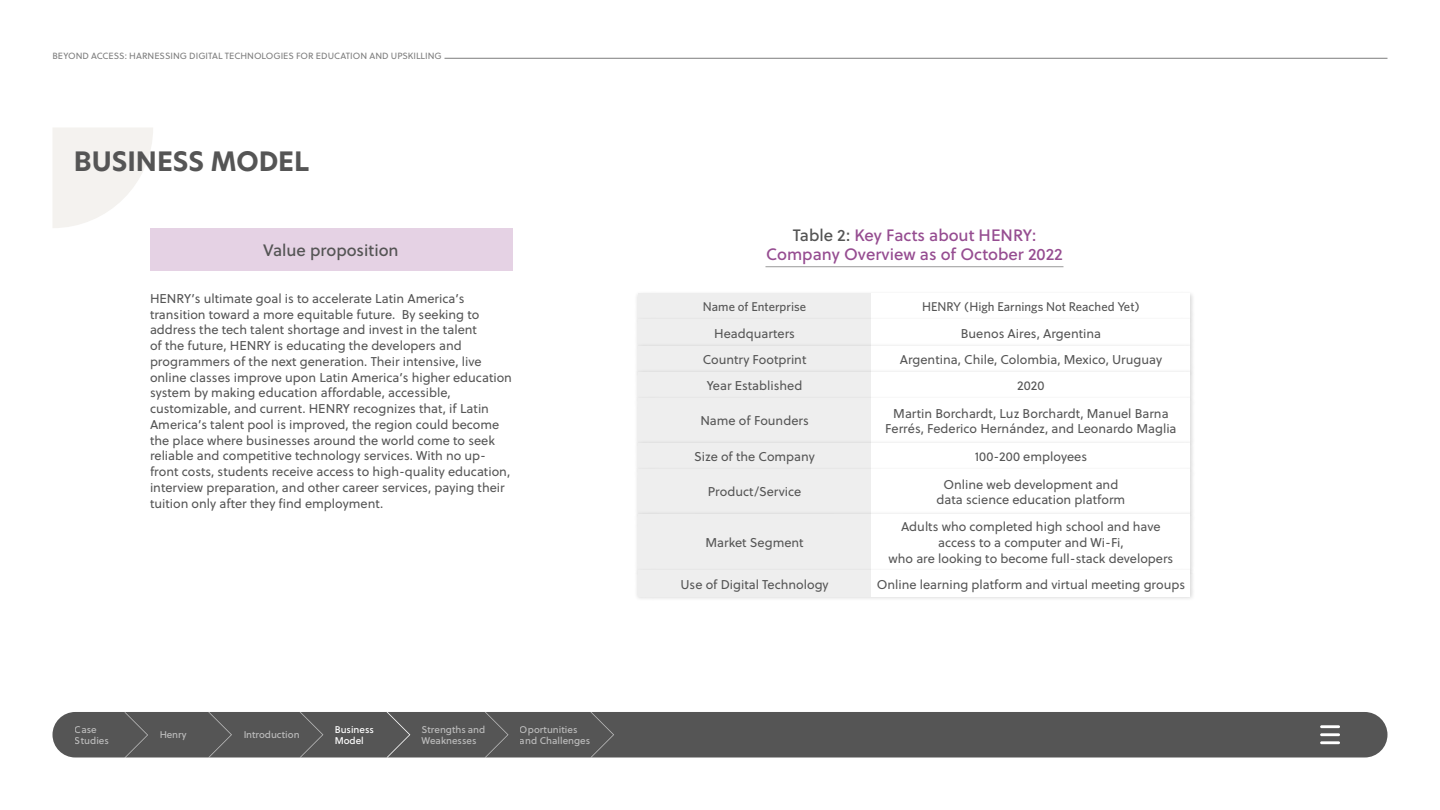
<style>
.page{position:relative;width:1440px;height:810px;background:#fff}
.page>*{position:absolute;margin:0;border:0;box-sizing:border-box;transform-origin:0 0}
.t1{font:700 26.25px "New Hero";color:#555}
.Figures{font:16.5px/19.8px "Soleil Bk";color:#964d91;text-align:center}
.Subhead{font:16.5px "Soleil Bk";color:#555}
.Body_copy{font:12.75px/15.8px "Soleil";color:#555;text-align:center}
.Body_copy-2{font:500 12.75px "Whitney";color:#555}
.Navigation{font:9.75px/10.5px "Soleil Bk";color:#fff}
.t2{font:9px "Soleil";color:#7d7d7d}
.s1{color:#555}
</style>
<div class="page">
<hr style="left:444px;top:58px;width:943px;height:1px;background:#7d7d7d">
<div style="left:634px;top:290px;width:561px;height:34px;background:#f8f8f8"></div>
<div style="left:638px;top:293px;width:234px;height:27px;background:#eee"></div>
<div style="left:872px;top:293px;width:318px;height:27px;background:#fff"></div>
<div style="left:634px;top:316px;width:561px;height:35px;background:#000;opacity:.15"></div>
<div style="left:638px;top:320px;width:234px;height:26px;background:#eee"></div>
<div style="left:872px;top:320px;width:318px;height:26px;background:#fff"></div>
<div style="left:634px;top:343px;width:561px;height:34px;background:#000;opacity:.15"></div>
<div style="left:638px;top:346px;width:234px;height:26px;background:#eee"></div>
<div style="left:872px;top:346px;width:318px;height:26px;background:#fff"></div>
<div style="left:634px;top:369px;width:561px;height:34px;background:#000;opacity:.15"></div>
<div style="left:638px;top:372px;width:234px;height:26px;background:#eee"></div>
<div style="left:872px;top:372px;width:318px;height:26px;background:#fff"></div>
<div style="left:634px;top:395px;width:561px;height:53px;background:#000;opacity:.15"></div>
<div style="left:638px;top:398px;width:234px;height:45px;background:#eee"></div>
<div style="left:872px;top:398px;width:318px;height:45px;background:#fff"></div>
<div style="left:634px;top:440px;width:561px;height:34px;background:#000;opacity:.15"></div>
<div style="left:638px;top:443px;width:234px;height:26px;background:#eee"></div>
<div style="left:872px;top:443px;width:318px;height:26px;background:#fff"></div>
<div style="left:634px;top:466px;width:561px;height:53px;background:#000;opacity:.15"></div>
<div style="left:638px;top:469px;width:234px;height:45px;background:#eee"></div>
<div style="left:872px;top:469px;width:318px;height:45px;background:#fff"></div>
<div style="left:634px;top:511px;width:561px;height:65px;background:#000;opacity:.15"></div>
<div style="left:638px;top:514px;width:234px;height:57px;background:#eee"></div>
<div style="left:872px;top:514px;width:318px;height:57px;background:#fff"></div>
<div style="left:634px;top:567px;width:561px;height:35px;background:#000;opacity:.15"></div>
<div style="left:638px;top:571px;width:234px;height:26px;background:#eee"></div>
<div style="left:872px;top:571px;width:318px;height:26px;background:#fff"></div>
<svg style="left:53px;top:128px;width:100px;height:100px"></svg>
<div style="left:150px;top:228px;width:362px;height:43px;background:#e5d2e4"></div>
<hr style="left:765px;top:266px;width:298px;height:1px;background:#999">
<div style="left:52px;top:712px;width:1336px;height:45px;background:#555;border-radius:23px"></div>
<svg style="left:1320px;top:725px;width:20px;height:19px"></svg>
<svg style="left:208px;top:712px;width:24px;height:46px"></svg>
<svg style="left:300px;top:712px;width:23px;height:46px"></svg>
<svg style="left:386px;top:712px;width:24px;height:46px"></svg>
<svg style="left:485px;top:712px;width:24px;height:46px"></svg>
<svg style="left:590px;top:712px;width:24px;height:46px"></svg>
<svg style="left:124px;top:712px;width:24px;height:46px"></svg>
<p class="t2" style="left:52px;top:49px;width:391px">BEYOND ACCESS: HARNESSING DIGITAL TECHNOLOGIES FOR EDUCATION AND UPSKILLING</p>
<p class="t1" style="left:74px;top:143px;width:237px">BUSINESS MODEL</p>
<p class="Subhead" style="left:263px;top:237px;width:137px">Value proposition</p>
<p class="Body_copy" style="left:150px;top:290px;width:364px;text-align:left">HENRY’s ultimate goal is to accelerate Latin America’s transition toward a more equitable future. By seeking to address the tech talent shortage and invest in the talent<br>of the future, HENRY is educating the developers and programmers of the next generation. Their intensive, live online classes improve upon Latin America’s higher education system by making education affordable, accessible, customizable, and current. HENRY recognizes that, if Latin America’s talent pool is improved, the region could become the place where businesses around the world come to seek reliable and competitive technology services. With no up&shy;front costs, students receive access to high-quality education, interview preparation, and other career services, paying their tuition only after they find employment.</p>
<p class="Navigation" style="left:75px;top:724px;width:36px">Case<br>Studies</p>
<p class="Navigation" style="left:159px;top:729px;width:29px">Henry</p>
<p class="Navigation" style="left:243px;top:729px;width:58px">Introduction</p>
<p class="Navigation" style="left:335px;top:724px;width:41px">Business<br>Model</p>
<p class="Navigation" style="left:422px;top:724px;width:65px">Strengths and<br>Weaknesses</p>
<p class="Navigation" style="left:520px;top:724px;width:72px">Oportunities and Challenges</p>
<p class="Figures" style="left:766px;top:224px;width:298px"><span class="s1">Table 2:</span> Key Facts about HENRY:<br>Company Overview as of October 2022</p>
<p class="Body_copy-2" style="left:703px;top:299px;width:105px">Name of Enterprise</p>
<p class="Body_copy-2" style="left:922px;top:299px;width:219px">HENRY (High Earnings Not Reached Yet)</p>
<p class="Body_copy" style="left:714px;top:325px;width:82px">Headquarters</p>
<p class="Body_copy" style="left:961px;top:325px;width:142px">Buenos Aires, Argentina</p>
<p class="Body_copy" style="left:703px;top:351px;width:105px">Country Footprint</p>
<p class="Body_copy" style="left:900px;top:351px;width:264px">Argentina, Chile, Colombia, Mexico, Uruguay</p>
<p class="Body_copy" style="left:707px;top:377px;width:97px">Year Established</p>
<p class="Body_copy" style="left:1017px;top:377px;width:29px">2020</p>
<p class="Body_copy" style="left:700px;top:413px;width:110px">Name of Founders</p>
<p class="Body_copy" style="left:885px;top:405px;width:293px">Martin Borchardt, Luz Borchardt, Manuel Barna<br>Ferrés, Federico Hernández, and Leonardo Maglia</p>
<p class="Body_copy" style="left:694px;top:448px;width:122px">Size of the Company</p>
<p class="Body_copy" style="left:975px;top:448px;width:114px">100-200 employees</p>
<p class="Body_copy" style="left:708px;top:484px;width:95px">Product/Service</p>
<p class="Body_copy" style="left:937px;top:476px;width:190px">Online web development and data science education platform</p>
<p class="Body_copy" style="left:705px;top:534px;width:100px">Market Segment</p>
<p class="Body_copy" style="left:889px;top:519px;width:286px">Adults who completed high school and have access to a computer and Wi-Fi,<br>who are looking to become full-stack developers</p>
<p class="Body_copy" style="left:680px;top:576px;width:150px">Use of Digital Technology</p>
<p class="Body_copy" style="left:877px;top:576px;width:310px">Online learning platform and virtual meeting groups</p>
</div>
